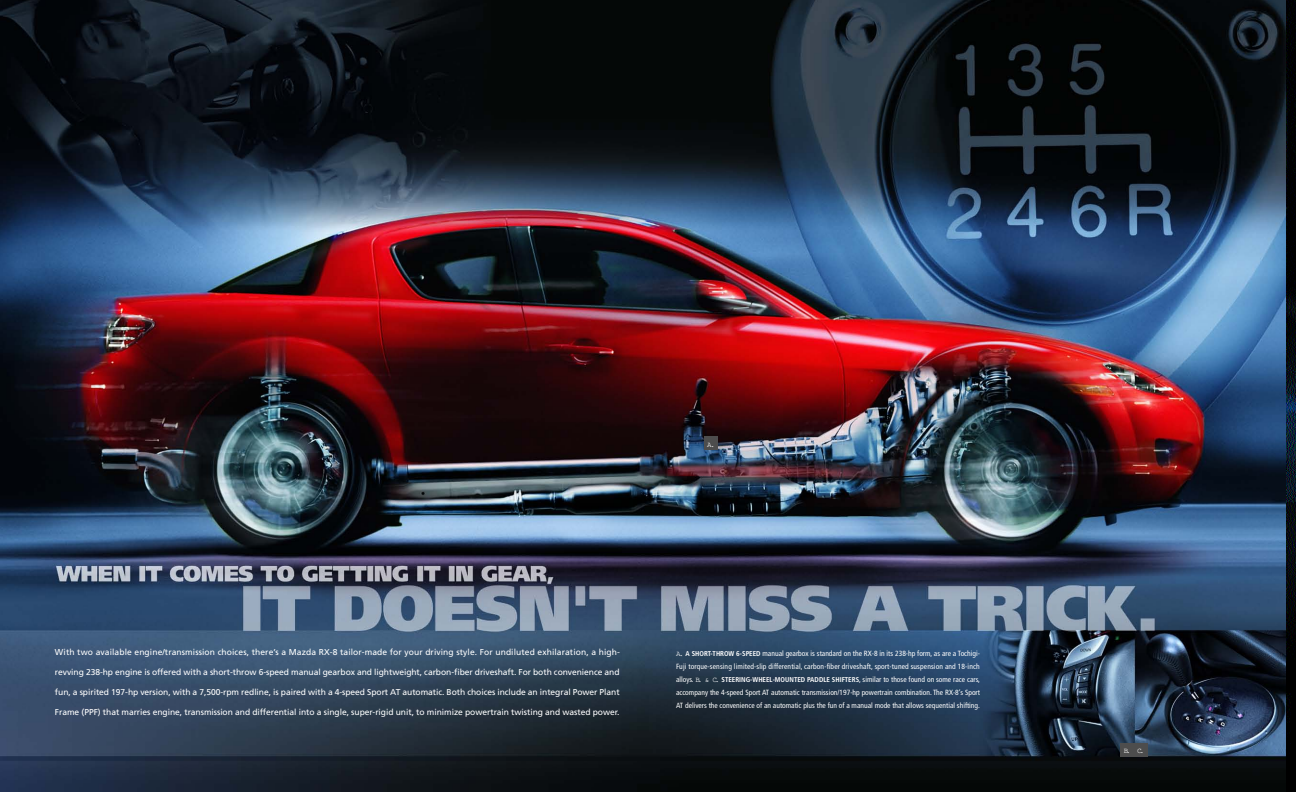
<style>
.page{position:relative;width:1296px;height:792px;background:#fff}
.page>*{position:absolute;margin:0;border:0;box-sizing:border-box;transform-origin:0 0}
.t1{font:8.5px "Frutiger";letter-spacing:-.005em;color:#fff}
.t2{font:condensed 7.5px/13px "Frutiger";color:#fff;text-align:justify}
.t3{font:7.5px "Courier";color:#fff}
.s1{font-family:"Courier";font-stretch:normal}
.s2{font-weight:700;font-size:7px}
.s3{font-family:"Courier";font-stretch:normal;font-size:6.5px}
</style>
<div class="page">
<img style="left:0;top:0;width:1287px;height:792px">
<div style="left:1120px;top:743px;width:14px;height:13px;background:#4d4d4d"></div>
<div style="left:704px;top:436px;width:14px;height:14px;background:#4d4d4d"></div>
<div style="left:1134px;top:743px;width:13px;height:13px;background:#4d4d4d"></div>
<img style="left:1287px;top:0;width:9px;height:792px">
<p class="t3" style="left:707px;top:442px;width:9px">A.</p>
<p class="t1" style="left:55px;top:649px;width:566px">With two available engine/transmission choices, there’s a Mazda RX-8 tailor-made for your driving style. For undiluted exhilaration, a high-</p>
<p class="t1" style="left:55px;top:669px;width:566px">revving 238-hp engine is offered with a short-throw 6-speed manual gearbox and lightweight, carbon-fiber driveshaft. For both convenience and</p>
<p class="t1" style="left:55px;top:689px;width:566px">fun, a spirited 197-hp version, with a 7,500-rpm redline, is paired with a 4-speed Sport AT automatic. Both choices include an integral Power Plant</p>
<p class="t1" style="left:55px;top:709px;width:566px">Frame (PPF) that marries engine, transmission and differential into a single, super-rigid unit, to minimize powertrain twisting and wasted power.</p>
<p class="t2" style="left:676px;top:647px;width:306px"><span class="s1">A.</span> <span class="s2">A SHORT-THROW 6-SPEED</span> manual gearbox is standard on the RX-8 in its 238-hp form, as are a Tochigi-Fuji torque-sensing limited-slip differential, carbon-fiber driveshaft, sport-tuned suspension and 18-inch alloys. <span class="s1">B.</span> <span class="s3">&amp;</span> <span class="s1">C.</span> <span class="s2">STEERING-WHEEL-MOUNTED PADDLE SHIFTERS</span>, similar to those found on some race cars, accompany the 4-speed Sport AT automatic transmission/197-hp powertrain combination. The RX-8’s Sport AT delivers the convenience of an automatic plus the fun of a manual mode that allows sequential shifting.</p>
<p class="t3" style="left:1124px;top:749px;width:9px">B.</p>
<p class="t3" style="left:1137px;top:749px;width:9px">C.</p>
</div>
